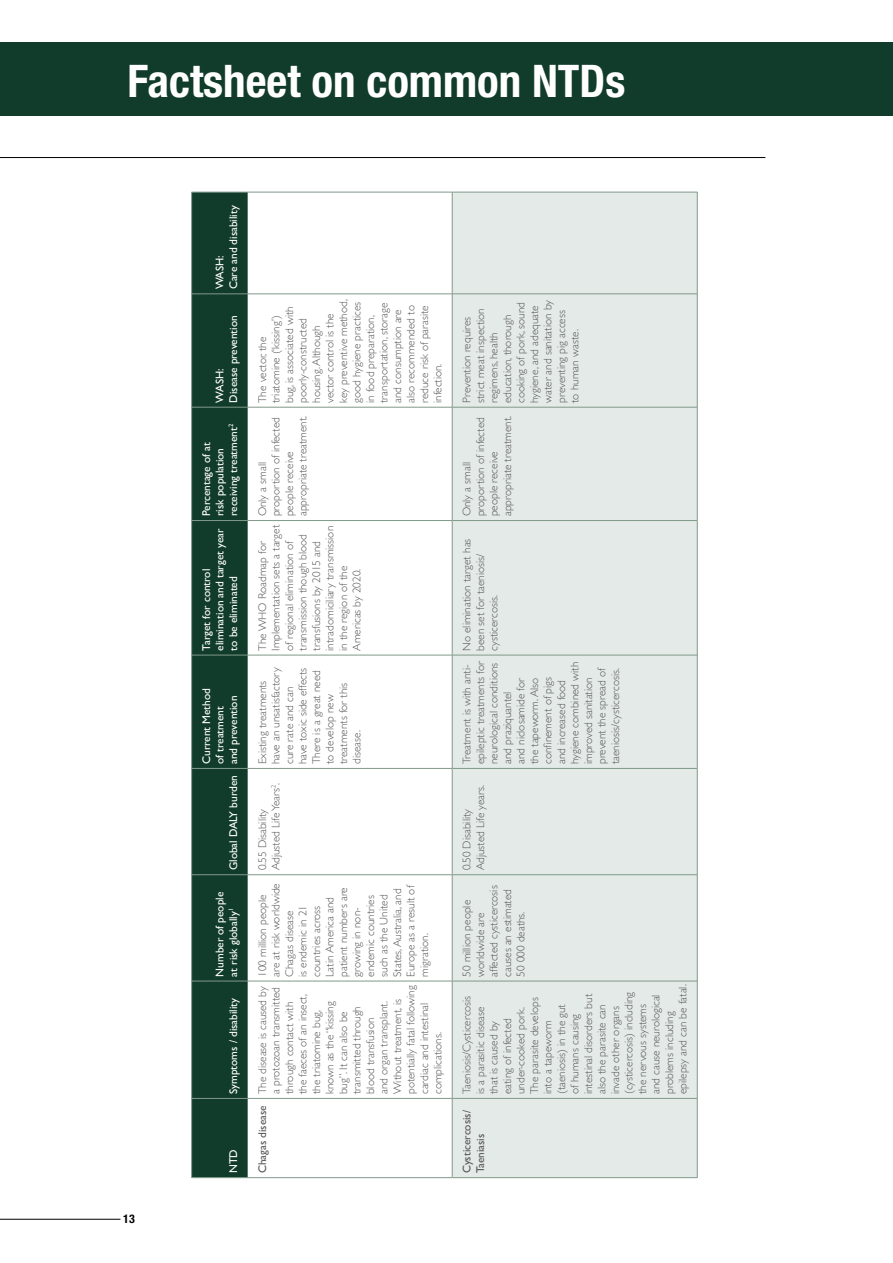
<style>
.page{position:relative;width:893px;height:1263px;background:#fff}
.page>*{position:absolute;margin:0;border:0;box-sizing:border-box;transform-origin:0 0}
.t1{font:700 condensed 45px "Helvetica Neue";color:#fff}
.t2{font:700 condensed 12px "Helvetica Neue";color:#000}
.t3{font:300 11.25px/13.5px "Gill Sans";color:#575756}
.t4{font:11.25px/13.5px "Gill Sans";color:#fff}
.t5{font:11.25px/13.5px "Gill Sans";color:#575756}
.s1{font-weight:400}
</style>
<div class="page">
<hr style="left:0;top:1219px;width:120px;height:1px;background:#000">
<div style="left:0;top:43px;width:892px;height:73px;background:#113c2b"></div>
<div style="left:192px;top:193px;width:56px;height:984px;background:#113c2b"></div>
<div style="left:453px;top:193px;width:244px;height:984px;background:#e4eae7"></div>
<hr style="left:191px;top:1098px;width:1px;height:80px;background:#80998a">
<hr style="left:192px;top:1177px;width:56px;height:1px;background:#80998a">
<hr style="left:191px;top:981px;width:1px;height:117px;background:#80998a">
<hr style="left:192px;top:1098px;width:56px;height:1px;background:#80998a">
<hr style="left:191px;top:875px;width:1px;height:106px;background:#80998a">
<hr style="left:192px;top:981px;width:56px;height:1px;background:#80998a">
<hr style="left:191px;top:768px;width:1px;height:107px;background:#80998a">
<hr style="left:192px;top:874px;width:56px;height:1px;background:#80998a">
<hr style="left:191px;top:655px;width:1px;height:113px;background:#80998a">
<hr style="left:192px;top:768px;width:56px;height:1px;background:#80998a">
<hr style="left:191px;top:520px;width:1px;height:135px;background:#80998a">
<hr style="left:192px;top:655px;width:56px;height:1px;background:#80998a">
<hr style="left:191px;top:407px;width:1px;height:113px;background:#80998a">
<hr style="left:192px;top:520px;width:56px;height:1px;background:#80998a">
<hr style="left:191px;top:294px;width:1px;height:113px;background:#80998a">
<hr style="left:192px;top:407px;width:56px;height:1px;background:#80998a">
<hr style="left:191px;top:192px;width:1px;height:102px;background:#80998a">
<hr style="left:192px;top:294px;width:56px;height:1px;background:#80998a">
<hr style="left:192px;top:192px;width:56px;height:1px;background:#80998a">
<hr style="left:248px;top:1177px;width:204px;height:1px;background:#80998a">
<hr style="left:248px;top:1098px;width:204px;height:1px;background:#80998a">
<hr style="left:248px;top:981px;width:204px;height:1px;background:#80998a">
<hr style="left:248px;top:874px;width:204px;height:1px;background:#80998a">
<hr style="left:248px;top:768px;width:204px;height:1px;background:#80998a">
<hr style="left:248px;top:655px;width:204px;height:1px;background:#80998a">
<hr style="left:248px;top:520px;width:204px;height:1px;background:#80998a">
<hr style="left:248px;top:407px;width:204px;height:1px;background:#80998a">
<hr style="left:248px;top:294px;width:204px;height:1px;background:#80998a">
<hr style="left:248px;top:192px;width:204px;height:1px;background:#80998a">
<hr style="left:452px;top:1098px;width:245px;height:1px;background:#80998a">
<hr style="left:452px;top:981px;width:245px;height:1px;background:#80998a">
<hr style="left:452px;top:874px;width:245px;height:1px;background:#80998a">
<hr style="left:452px;top:768px;width:245px;height:1px;background:#80998a">
<hr style="left:452px;top:655px;width:245px;height:1px;background:#80998a">
<hr style="left:452px;top:520px;width:245px;height:1px;background:#80998a">
<hr style="left:452px;top:407px;width:245px;height:1px;background:#80998a">
<hr style="left:452px;top:294px;width:245px;height:1px;background:#80998a">
<hr style="left:452px;top:1098px;width:1px;height:80px;background:#80998a">
<hr style="left:452px;top:1177px;width:245px;height:1px;background:#80998a">
<hr style="left:452px;top:981px;width:1px;height:117px;background:#80998a">
<hr style="left:452px;top:875px;width:1px;height:106px;background:#80998a">
<hr style="left:452px;top:768px;width:1px;height:107px;background:#80998a">
<hr style="left:452px;top:655px;width:1px;height:113px;background:#80998a">
<hr style="left:452px;top:520px;width:1px;height:135px;background:#80998a">
<hr style="left:452px;top:407px;width:1px;height:113px;background:#80998a">
<hr style="left:452px;top:294px;width:1px;height:113px;background:#80998a">
<hr style="left:452px;top:192px;width:1px;height:102px;background:#80998a">
<hr style="left:452px;top:192px;width:245px;height:1px;background:#80998a">
<hr style="left:697px;top:1098px;width:1px;height:80px;background:#80998a">
<hr style="left:697px;top:981px;width:1px;height:117px;background:#80998a">
<hr style="left:697px;top:875px;width:1px;height:106px;background:#80998a">
<hr style="left:697px;top:768px;width:1px;height:107px;background:#80998a">
<hr style="left:697px;top:655px;width:1px;height:113px;background:#80998a">
<hr style="left:697px;top:520px;width:1px;height:135px;background:#80998a">
<hr style="left:697px;top:407px;width:1px;height:113px;background:#80998a">
<hr style="left:697px;top:294px;width:1px;height:113px;background:#80998a">
<hr style="left:697px;top:192px;width:1px;height:102px;background:#80998a">
<hr style="left:0;top:157px;width:765px;height:1px;background:#000">
<h1 class="t1" style="left:128px;top:53px;width:499px">Factsheet on common NTDs</h1>
<p class="t2" style="left:123px;top:1211px;width:13px">13</p>
<p class="t4" style="left:213px;top:289px;width:85px;rotate:-90deg">WASH:<br>Care and disability</p>
<p class="t4" style="left:213px;top:403px;width:89px;rotate:-90deg">WASH:<br>Disease prevention</p>
<p class="t4" style="left:199px;top:516px;width:93px;rotate:-90deg">Percentage of at risk population receiving treatment<sup>2</sup></p>
<p class="t4" style="left:199px;top:650px;width:123px;rotate:-90deg">Target for control elimination and target year to be eliminated</p>
<p class="t4" style="left:199px;top:764px;width:77px;rotate:-90deg">Current Method of treatment and prevention</p>
<p class="t4" style="left:226px;top:870px;width:96px;rotate:-90deg">Global DALY burden</p>
<p class="t4" style="left:213px;top:976px;width:86px;rotate:-90deg">Number of people at risk globally<sup>1</sup></p>
<p class="t4" style="left:226px;top:1094px;width:97px;rotate:-90deg">Symptoms / disability</p>
<p class="t4" style="left:226px;top:1173px;width:26px;rotate:-90deg">NTD</p>
<p class="t3" style="left:256px;top:403px;width:105px;rotate:-90deg">The vector, the triatomine (‘kissing’) bug, is associated with poorly-constructed housing. Although vector control is the key preventive method, good hygiene practices in food preparation, transportation, storage and consumption are also recommended to reduce risk of parasite infection.</p>
<p class="t3" style="left:256px;top:516px;width:102px;rotate:-90deg">Only a small proportion of infected people receive appropriate treatment.</p>
<p class="t3" style="left:256px;top:651px;width:128px;rotate:-90deg">The WHO Roadmap for<br>Implementation sets a target of regional elimination of transmission though blood transfusions by 2015 and intradomiciliary transmission in the region of the<br>Americas by 2020.</p>
<p class="t3" style="left:256px;top:764px;width:98px;rotate:-90deg">Existing treatments have an unsatisfactory cure rate and can have toxic side effects<br>There is a great need to develop new treatments for this disease.</p>
<p class="t3" style="left:256px;top:870px;width:89px;rotate:-90deg">0.55 Disability<br>Adjusted Life Years<sup>2</sup>.</p>
<p class="t3" style="left:256px;top:977px;width:95px;rotate:-90deg">100 million people are at risk worldwide<br>Chagas disease<br>is endemic in 21 countries across<br>Latin America and patient numbers are growing in non&shy;endemic countries such as the United<br>States, Australia, and<br>Europe as a result of migration.</p>
<p class="t3" style="left:256px;top:1094px;width:110px;text-indent:-79px;rotate:-90deg"><span class="s1">Chagas disease</span> The disease is caused by a protozoan transmitted through contact with the faeces of an insect, the triatomine bug, known as the “kissing bug”. It can also be transmitted through blood transfusion<br>and organ transplant.<br>Without treatment, is potentially fatal following cardiac and intestinal complications.</p>
<p class="t3" style="left:460px;top:403px;width:104px;rotate:-90deg">Prevention requires strict meat inspection regimens, health education, thorough cooking of pork, sound hygiene, and adequate water and sanitation by preventing pig access to human waste.</p>
<p class="t3" style="left:460px;top:516px;width:102px;rotate:-90deg">Only a small proportion of infected people receive appropriate treatment.</p>
<p class="t3" style="left:460px;top:651px;width:114px;rotate:-90deg">No elimination target has been set for taeniosis/ cysticercosis.</p>
<p class="t3" style="left:460px;top:764px;width:105px;rotate:-90deg">Treatment is with anti&shy;epileptic treatments for neurological conditions and praziquantel<br>and niclosamide for the tapeworm. Also confinement of pigs and increased food hygiene combined with improved sanitation prevent the spread of taeniosis/cysticercosis.</p>
<p class="t3" style="left:460px;top:870px;width:87px;rotate:-90deg">0.50 Disability<br>Adjusted Life years.</p>
<p class="t3" style="left:460px;top:977px;width:93px;rotate:-90deg">50 million people worldwide are affected cysticercosis causes an estimated<br>50 000 deaths.</p>
<p class="t3" style="left:460px;top:1094px;width:111px;rotate:-90deg">Taeniosis/Cysticercosis<br>is a parasitic disease<br>that is caused by<br>eating of infected under-cooked pork.<br>The parasite develops into a tapeworm (taeniosis) in the gut<br>of humans causing intestinal disorders but also the parasite can invade other organs (cysticercosis) including the nervous systems<br>and cause neurological problems including epilepsy and can be fatal.</p>
<p class="t5" style="left:460px;top:1173px;width:65px;rotate:-90deg">Cysticercosis/<br>Taeniasis</p>
</div>
